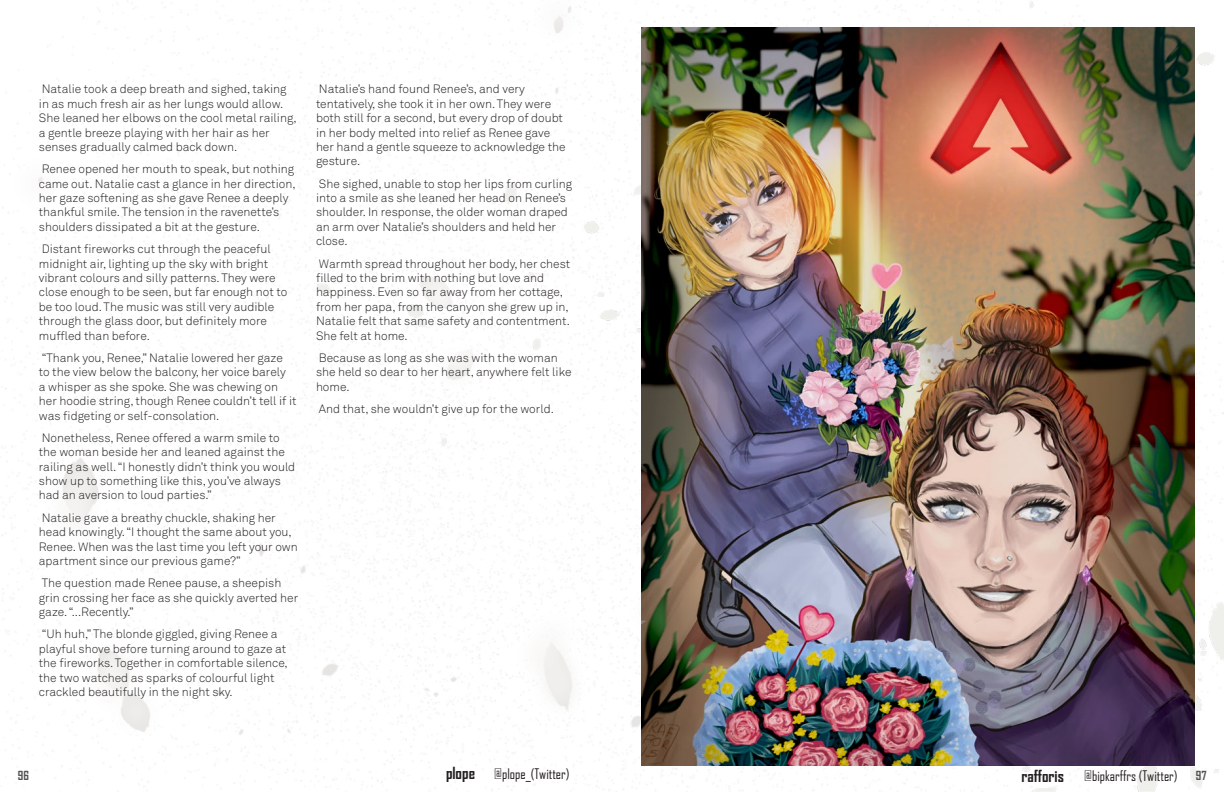
<style>
.page{position:relative;width:1224px;height:792px;background:#fff}
.page>*{position:absolute;margin:0;border:0;box-sizing:border-box;transform-origin:0 0}
.Author_Artist_Name{font:700 16px "Agency FB";color:#231f20}
.Auth_Art_CREDITS{font:14px "Agency FB";color:#231f20}
.WR-_body{font:12px/14.4px "Akkurat Light Pro";color:#231f20}
.t1{font:700 12px "Agency FB";color:#535355}
</style>
<div class="page">
<img style="left:2px;top:1px;width:1222px;height:791px">
<img style="left:641px;top:28px;width:554px;height:738px">
<p class="WR-_body" style="left:39px;top:82px;width:259px">Natalie took a deep breath and sighed, taking in as much fresh air as her lungs would allow.<br>She leaned her elbows on the cool metal railing, a gentle breeze playing with her hair as her senses gradually calmed back down.</p>
<p class="WR-_body" style="left:39px;top:162px;width:258px">Renee opened her mouth to speak, but nothing came out. Natalie cast a glance in her direction, her gaze softening as she gave Renee a deeply thankful smile. The tension in the ravenette’s shoulders dissipated a bit at the gesture.</p>
<p class="WR-_body" style="left:39px;top:242px;width:250px">Distant fireworks cut through the peaceful midnight air, lighting up the sky with bright vibrant colours and silly patterns. They were close enough to be seen, but far enough not to be too loud. The music was still very audible through the glass door, but definitely more muffled than before.</p>
<p class="WR-_body" style="left:39px;top:351px;width:259px">“Thank you, Renee,” Natalie lowered her gaze<br>to the view below the balcony, her voice barely<br>a whisper as she spoke. She was chewing on her hoodie string, though Renee couldn’t tell if it was fidgeting or self-consolation.</p>
<p class="WR-_body" style="left:39px;top:431px;width:258px">Nonetheless, Renee offered a warm smile to the woman beside her and leaned against the railing as well. “I honestly didn’t think you would show up to something like this, you’ve always had an aversion to loud parties.”</p>
<p class="WR-_body" style="left:39px;top:511px;width:260px">Natalie gave a breathy chuckle, shaking her head knowingly. “I thought the same about you, Renee. When was the last time you left your own apartment since our previous game?”</p>
<p class="WR-_body" style="left:39px;top:576px;width:261px">The question made Renee pause, a sheepish grin crossing her face as she quickly averted her gaze. “...Recently.”</p>
<p class="WR-_body" style="left:39px;top:627px;width:250px">“Uh huh,” The blonde giggled, giving Renee a playful shove before turning around to gaze at the fireworks. Together in comfortable silence, the two watched as sparks of colourful light crackled beautifully in the night sky.</p>
<p class="WR-_body" style="left:316px;top:82px;width:251px">Natalie’s hand found Renee’s, and very tentatively, she took it in her own. They were both still for a second, but every drop of doubt in her body melted into relief as Renee gave her hand a gentle squeeze to acknowledge the gesture.</p>
<p class="WR-_body" style="left:316px;top:177px;width:258px">She sighed, unable to stop her lips from curling into a smile as she leaned her head on Renee’s shoulder. In response, the older woman draped an arm over Natalie’s shoulders and held her close.</p>
<p class="WR-_body" style="left:316px;top:256px;width:256px">Warmth spread throughout her body, her chest filled to the brim with nothing but love and happiness. Even so far away from her cottage, from her papa, from the canyon she grew up in, Natalie felt that same safety and contentment.<br>She felt at home.</p>
<p class="WR-_body" style="left:316px;top:351px;width:257px">Because as long as she was with the woman she held so dear to her heart, anywhere felt like home.</p>
<p class="WR-_body" style="left:319px;top:402px;width:236px">And that, she wouldn’t give up for the world.</p>
<p class="Author_Artist_Name" style="left:446px;top:763px;width:31px">plope</p>
<p class="Auth_Art_CREDITS" style="left:494px;top:765px;width:77px">@plope_(Twitter)</p>
<p class="t1" style="left:18px;top:768px;width:13px">96</p>
<p class="Author_Artist_Name" style="left:1022px;top:766px;width:44px">rafforis</p>
<p class="Auth_Art_CREDITS" style="left:1084px;top:767px;width:95px">@bipkarffrs (Twitter)</p>
<p class="t1" style="left:1196px;top:768px;width:12px">97</p>
</div>
